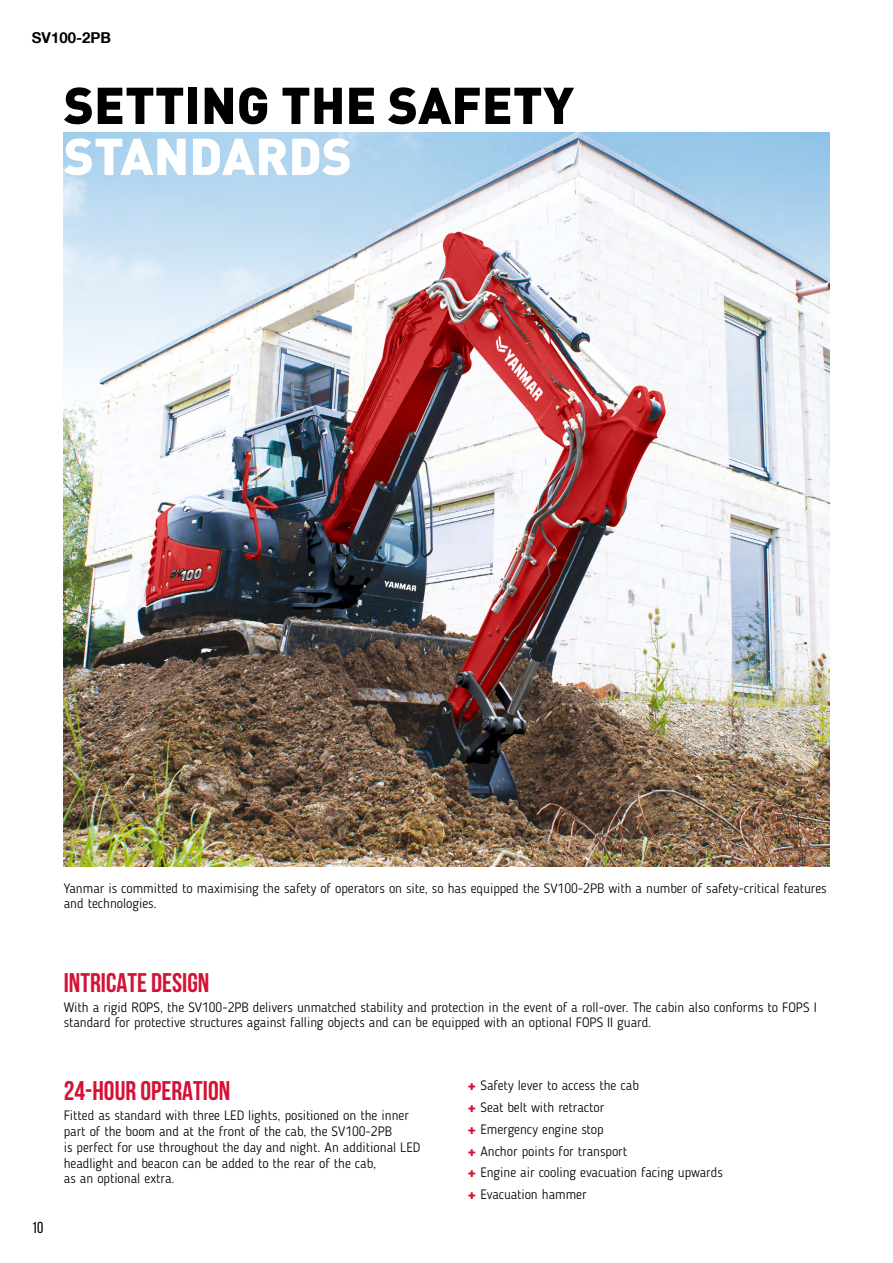
<style>
.page{position:relative;width:893px;height:1263px;background:#fff}
.page>*{position:absolute;margin:0;border:0;box-sizing:border-box;transform-origin:0 0}
.t1{font:900 51px "DINOT";color:#000}
.t2{font:900 51px "DINOT";color:#fff}
.t3{font:700 27px "Bebas Neue";color:#d61136}
.t4{font:15.9px "Bebas Neue";color:#000}
.t5{font:700 15px "Helvetica Neue LT Com";color:#000}
.t6{font:300 13.5px/15.8px "Blogger Sans";color:#000}
.s1{font-family:"Helvetica Neue LT Com";font-weight:900;color:#d61136}
</style>
<div class="page">
<img style="left:64px;top:132px;width:765px;height:735px">
<p class="t5" style="left:32px;top:28px;width:81px">SV100-2PB</p>
<h1 class="t1" style="left:64px;top:71px;width:512px">SETTING THE SAFETY</h1>
<h1 class="t2" style="left:64px;top:122px;width:290px">STANDARDS</h1>
<p class="t6" style="left:64px;top:880px;width:764px">Yanmar is committed to maximising the safety of operators on site, so has equipped the SV100-2PB with a number of safety-critical features and technologies.</p>
<h2 class="t3" style="left:64px;top:967px;width:147px">INTRICATE DESIGN</h2>
<p class="t6" style="left:64px;top:999px;width:754px">With a rigid ROPS, the SV100-2PB delivers unmatched stability and protection in the event of a roll-over. The cabin also conforms to FOPS I standard for protective structures against falling objects and can be equipped with an optional FOPS II guard.</p>
<p class="t4" style="left:32px;top:1219px;width:13px">10</p>
<h2 class="t3" style="left:64px;top:1076px;width:168px">24-HOUR OPERATION</h2>
<p class="t6" style="left:64px;top:1108px;width:358px">Fitted as standard with three LED lights, positioned on the inner part of the boom and at the front of the cab, the SV100-2PB<br>is perfect for use throughout the day and night. An additional LED headlight and beacon can be added to the rear of the cab,<br>as an optional extra.</p>
<p class="t6" style="left:468px;top:1075px;width:257px;line-height:21.8px"><span class="s1">+</span> Safety lever to access the cab<br><span class="s1">+</span> Seat belt with retractor<br><span class="s1">+</span> Emergency engine stop<br><span class="s1">+</span> Anchor points for transport<br><span class="s1">+</span> Engine air cooling evacuation facing upwards <span class="s1">+</span> Evacuation hammer</p>
</div>
